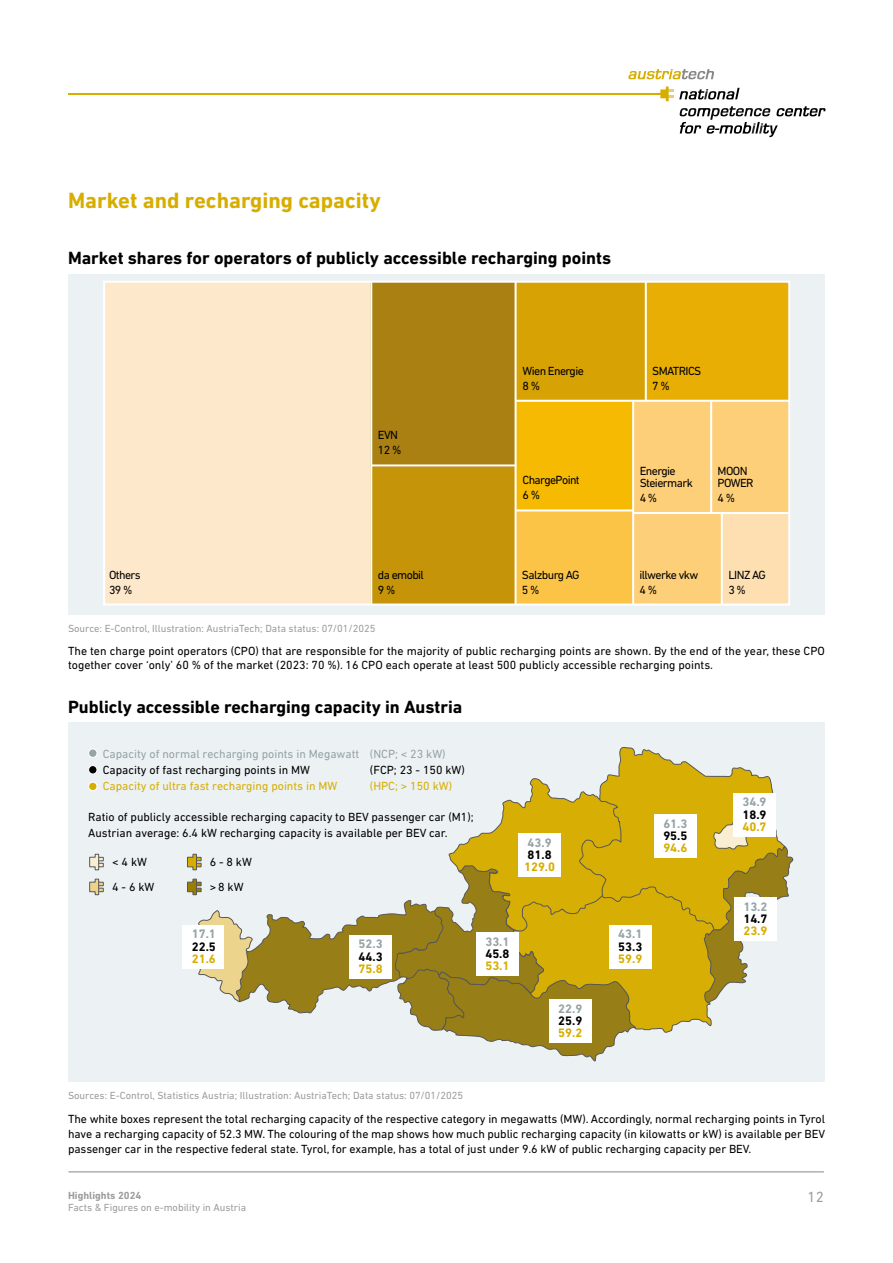
<style>
.page{position:relative;width:893px;height:1263px;background:#fff}
.page>*{position:absolute;margin:0;border:0;box-sizing:border-box;transform-origin:0 0}
.H2{font:700 22.5px "DIN Next LT Pro";color:#d7ae00}
.H2-2{font:700 18px "DIN Next LT Pro";color:#000}
.t1{font:15px "DIN Next LT Pro";color:#9d9d9c}
.t2{font:700 12.45px "DIN Next LT Pro";color:#d7ae00}
.t3{font:700 12.45px "DIN Next LT Pro";color:#96a3a7}
.t4{font:700 12.45px "DIN Next LT Pro";color:#000}
.P_Quelle{font:12px/15px "DIN Next LT Pro";color:#000}
.P_Quelle-2{font:12px/15px "DIN Next LT Pro";letter-spacing:-.05em;color:#000}
.t5{font:12px "DIN Next LT Pro";color:#96a3a7}
.t6{font:12px "DIN Next LT Pro";color:#d7ae00}
.P_Quelle-3{font:10.5px "DIN Next LT Pro";color:#9d9d9c}
.t7{font:700 10.5px "DIN Next LT Pro";color:#9d9d9c}
</style>
<div class="page">
<hr style="left:68px;top:1171px;width:756px;height:1px;background:#878787">
<div style="left:68px;top:722px;width:757px;height:359px;background:#ecf1f4"></div>
<div style="left:68px;top:274px;width:757px;height:340px;background:#ecf1f4"></div>
<div style="left:89px;top:749px;width:8px;height:8px;background:#96a3a7;border-radius:50%"></div>
<div style="left:88px;top:749px;width:9px;height:9px;border:1px solid #fff;border-radius:50%"></div>
<div style="left:89px;top:765px;width:8px;height:9px;background:#000;border-radius:50%"></div>
<div style="left:88px;top:765px;width:9px;height:9px;border:1px solid #fff;border-radius:50%"></div>
<div style="left:89px;top:782px;width:8px;height:9px;background:#d7ae00;border-radius:50%"></div>
<div style="left:88px;top:782px;width:9px;height:9px;border:1px solid #fff;border-radius:50%"></div>
<svg style="left:89px;top:853px;width:15px;height:17px"></svg>
<svg style="left:89px;top:878px;width:15px;height:17px"></svg>
<svg style="left:187px;top:747px;width:607px;height:315px"></svg>
<div style="left:733px;top:793px;width:43px;height:43px;background:#fff"></div>
<div style="left:654px;top:814px;width:43px;height:44px;background:#fff"></div>
<div style="left:734px;top:897px;width:43px;height:44px;background:#fff"></div>
<div style="left:609px;top:925px;width:42px;height:43px;background:#fff"></div>
<div style="left:518px;top:833px;width:43px;height:44px;background:#fff"></div>
<div style="left:549px;top:999px;width:42px;height:44px;background:#fff"></div>
<div style="left:476px;top:932px;width:43px;height:44px;background:#fff"></div>
<div style="left:349px;top:935px;width:43px;height:43px;background:#fff"></div>
<div style="left:182px;top:925px;width:42px;height:44px;background:#fff"></div>
<div style="left:105px;top:282px;width:265px;height:323px;background:#fee8cb"></div>
<div style="left:371px;top:466px;width:145px;height:139px;background:#c59408"></div>
<div style="left:371px;top:282px;width:145px;height:184px;background:#aa8012"></div>
<div style="left:516px;top:282px;width:129px;height:119px;background:#d7a203"></div>
<div style="left:516px;top:401px;width:117px;height:109px;background:#f6ba02"></div>
<div style="left:634px;top:401px;width:77px;height:111px;background:#fdcf79"></div>
<div style="left:634px;top:513px;width:87px;height:91px;background:#fdcf79"></div>
<div style="left:722px;top:513px;width:66px;height:91px;background:#fedfb1"></div>
<div style="left:712px;top:401px;width:76px;height:111px;background:#fdcf79"></div>
<div style="left:516px;top:510px;width:117px;height:94px;background:#fcc446"></div>
<hr style="left:370px;top:281px;width:2px;height:324px;background:#fff">
<hr style="left:515px;top:281px;width:2px;height:324px;background:#fff">
<hr style="left:516px;top:509px;width:118px;height:2px;background:#fff">
<hr style="left:371px;top:464px;width:145px;height:2px;background:#fff">
<div style="left:646px;top:282px;width:143px;height:119px;background:#e8ae03"></div>
<hr style="left:516px;top:400px;width:274px;height:2px;background:#fff">
<hr style="left:633px;top:512px;width:155px;height:2px;background:#fff">
<hr style="left:632px;top:402px;width:2px;height:202px;background:#fff">
<hr style="left:710px;top:401px;width:2px;height:111px;background:#fff">
<hr style="left:721px;top:512px;width:2px;height:93px;background:#fff">
<hr style="left:645px;top:281px;width:2px;height:120px;background:#fff">
<div style="left:103px;top:281px;width:687px;height:324px;border:2px solid #fff"></div>
<hr style="left:69px;top:93px;width:595px;height:2px;background:#d7ae00">
<svg style="left:679px;top:88px;width:61px;height:11px"></svg>
<svg style="left:679px;top:106px;width:147px;height:31px"></svg>
<svg style="left:660px;top:87px;width:13px;height:14px"></svg>
<svg style="left:628px;top:69px;width:86px;height:10px"></svg>
<h2 class="H2" style="left:68px;top:187px;width:314px">Market and recharging capacity</h2>
<h2 class="H2-2" style="left:68px;top:247px;width:545px">Market shares for operators of publicly accessible recharging points</h2>
<p class="P_Quelle" style="left:378px;top:427px;width:25px">EVN<br>12 %</p>
<p class="P_Quelle-2" style="left:522px;top:363px;width:63px">Wien Energie<br>8 %</p>
<p class="P_Quelle-2" style="left:652px;top:363px;width:51px">SMATRICS<br>7 %</p>
<p class="P_Quelle-2" style="left:522px;top:472px;width:59px">ChargePoint<br>6 %</p>
<p class="P_Quelle-2" style="left:640px;top:465px;width:55px;line-height:12px">Energie<br>Steiermark</p>
<p class="P_Quelle" style="left:640px;top:490px;width:19px">4 %</p>
<p class="P_Quelle-2" style="left:718px;top:465px;width:38px;line-height:12px">MOON<br>POWER</p>
<p class="P_Quelle" style="left:718px;top:490px;width:19px">4 %</p>
<p class="P_Quelle-2" style="left:109px;top:567px;width:33px">Others<br>39 %</p>
<p class="P_Quelle-2" style="left:378px;top:567px;width:47px">da emobil<br>9 %</p>
<p class="P_Quelle-2" style="left:522px;top:567px;width:59px">Salzburg AG<br>5 %</p>
<p class="P_Quelle-2" style="left:639px;top:567px;width:60px">illwerke vkw<br>4 %</p>
<p class="P_Quelle" style="left:728px;top:567px;width:39px">LINZ AG<br>3 %</p>
<p class="P_Quelle-3" style="left:68px;top:622px;width:309px">Source: E-Control, Illustration: AustriaTech; Data status: 07/01/2025</p>
<p class="P_Quelle" style="left:68px;top:643px;width:758px;line-height:14.4px">The ten charge point operators (CPO) that are responsible for the majority of public recharging points are shown. By the end of the year, these CPO together cover ‘only’ 60 % of the market (2023: 70 %). 16 CPO each operate at least 500 publicly accessible recharging points.</p>
<h2 class="H2-2" style="left:68px;top:696px;width:396px">Publicly accessible recharging capacity in Austria</h2>
<p class="t5" style="left:103px;top:747px;width:344px">Capacity of normal recharging points in Megawatt (NCP; &lt; 23 kW)</p>
<p class="P_Quelle" style="left:103px;top:762px;width:209px">Capacity of fast recharging points in MW</p>
<p class="P_Quelle" style="left:370px;top:762px;width:96px">(FCP; 23 - 150 kW)</p>
<p class="t6" style="left:103px;top:779px;width:236px">Capacity of ultra fast recharging points in MW</p>
<p class="t6" style="left:370px;top:779px;width:84px">(HPC; &gt; 150 kW)</p>
<p class="P_Quelle" style="left:88px;top:809px;width:387px;line-height:16.2px">Ratio of publicly accessible recharging capacity to BEV passenger car (M1);<br>Austrian average: 6.4 kW recharging capacity is available per BEV car.</p>
<p class="P_Quelle" style="left:112px;top:854px;width:36px">&lt; 4 kW</p>
<p class="P_Quelle" style="left:210px;top:854px;width:44px">6 - 8 kW</p>
<p class="P_Quelle" style="left:112px;top:880px;width:44px">4 - 6 kW</p>
<p class="P_Quelle" style="left:210px;top:880px;width:35px">&gt;8 kW</p>
<p class="t3" style="left:192px;top:927px;width:26px">17.1</p>
<p class="t4" style="left:192px;top:939px;width:26px">22.5</p>
<p class="t2" style="left:192px;top:951px;width:26px">21.6</p>
<p class="t3" style="left:359px;top:937px;width:26px">52.3</p>
<p class="t4" style="left:359px;top:949px;width:26px">44.3</p>
<p class="t2" style="left:359px;top:961px;width:26px">75.8</p>
<p class="t3" style="left:485px;top:934px;width:26px">33.1</p>
<p class="t4" style="left:485px;top:946px;width:26px">45.8</p>
<p class="t2" style="left:485px;top:959px;width:26px">53.1</p>
<p class="t3" style="left:528px;top:835px;width:26px">43.9</p>
<p class="t4" style="left:528px;top:847px;width:26px">81.8</p>
<p class="t2" style="left:524px;top:860px;width:33px">129.0</p>
<p class="t3" style="left:558px;top:1001px;width:26px">22.9</p>
<p class="t4" style="left:558px;top:1013px;width:26px">25.9</p>
<p class="t2" style="left:558px;top:1026px;width:26px">59.2</p>
<p class="t3" style="left:742px;top:795px;width:26px">34.9</p>
<p class="t4" style="left:742px;top:807px;width:26px">18.9</p>
<p class="t3" style="left:663px;top:816px;width:26px">61.3</p>
<p class="t2" style="left:742px;top:819px;width:26px">40.7</p>
<p class="t4" style="left:663px;top:829px;width:26px">95.5</p>
<p class="t2" style="left:663px;top:841px;width:26px">94.6</p>
<p class="t3" style="left:743px;top:899px;width:26px">13.2</p>
<p class="t4" style="left:743px;top:911px;width:26px">14.7</p>
<p class="t3" style="left:618px;top:927px;width:26px">43.1</p>
<p class="t2" style="left:743px;top:924px;width:26px">23.9</p>
<p class="t4" style="left:618px;top:939px;width:26px">53.3</p>
<p class="t2" style="left:618px;top:951px;width:26px">59.9</p>
<p class="P_Quelle-3" style="left:68px;top:1090px;width:397px">Sources: E-Control, Statistics Austria; Illustration: AustriaTech; Data status: 07/01/2025</p>
<p class="P_Quelle" style="left:68px;top:1111px;width:759px;text-align:justify">The white boxes represent the total recharging capacity of the respective category in megawatts (MW). Accordingly, normal recharging points in Tyrol have a recharging capacity of 52.3 MW. The colouring of the map shows how much public recharging capacity (in kilowatts or kW) is available per BEV passenger car in the respective federal state. Tyrol, for example, has a total of just under 9.6 kW of public recharging capacity per BEV.</p>
<p class="t7" style="left:68px;top:1189px;width:75px">Highlights 2024</p>
<p class="P_Quelle-3" style="left:68px;top:1201px;width:180px">Facts &amp; Figures on e-mobility in Austria</p>
<p class="t1" style="left:808px;top:1188px;width:18px">12</p>
</div>
